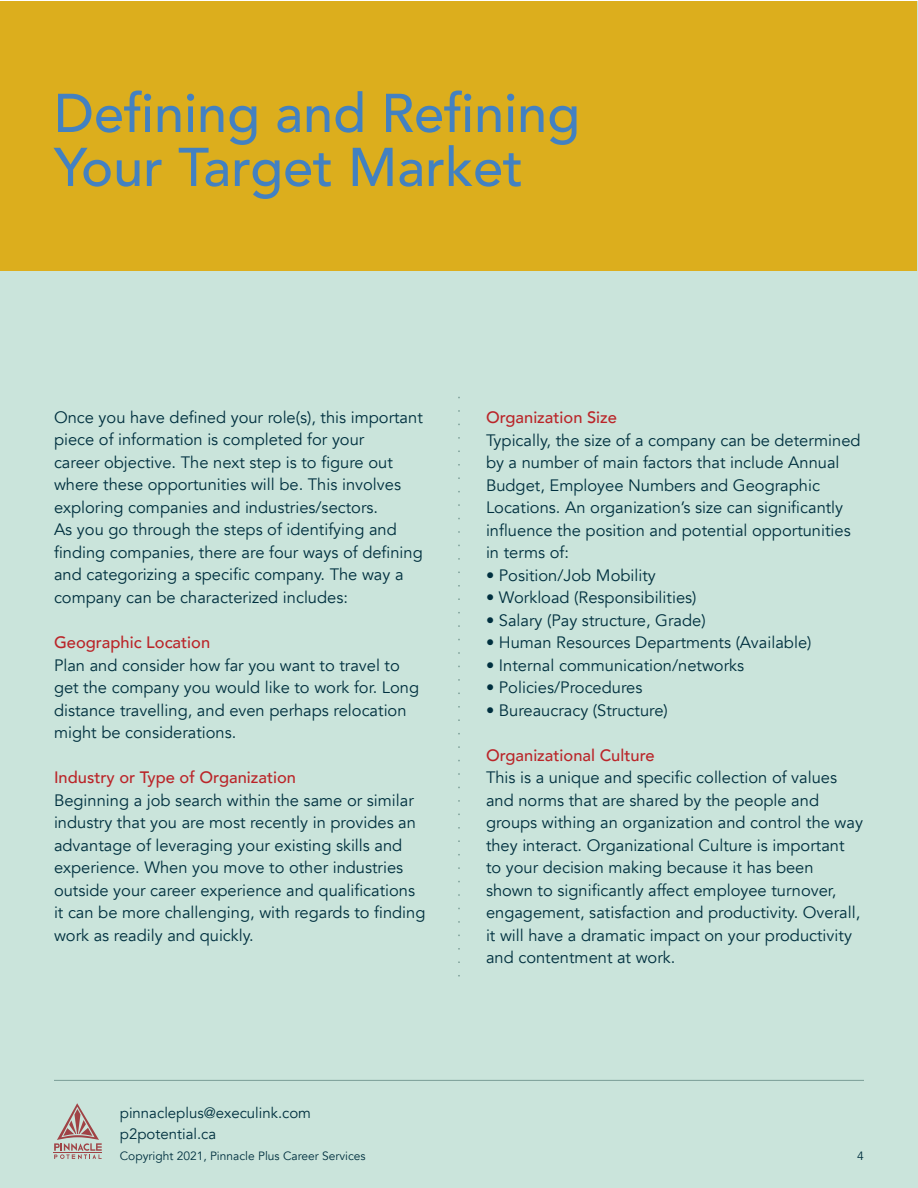
<style>
.page{position:relative;width:918px;height:1188px;background:#fff}
.page>*{position:absolute;margin:0;border:0;box-sizing:border-box;transform-origin:0 0}
.t1{font:500 54px/54px "Avenir";color:#4381c1}
.t2{font:16.5px/22.5px "Avenir";color:#00303f}
.t3{font:500 16.5px "Avenir";color:#ba2529}
.t4{font:15px/21px "Avenir";color:#00303f}
.t5{font:12px "Avenir";color:#00303f}
</style>
<div class="page">
<div style="left:0;top:1px;width:918px;height:1187px;background:#cae4db"></div>
<svg style="left:54px;top:1103px;width:48px;height:56px"></svg>
<hr style="left:54px;top:1080px;width:810px;height:1px;background:#7a9d96">
<div style="left:1px;top:1px;width:916px;height:270px;background:#dcae1d"></div>
<svg style="left:458px;top:397px;width:2px;height:579px"></svg>
<h1 class="t1" style="left:54px;top:83px;width:528px">Defining and Refining<br>Your Target Market</h1>
<p class="t2" style="left:54px;top:406px;width:370px">Once you have defined your role(s), this important piece of information is completed for your<br>career objective. The next step is to figure out where these opportunities will be. This involves exploring companies and industries/sectors.<br>As you go through the steps of identifying and finding companies, there are four ways of defining and categorizing a specific company. The way a company can be characterized includes:</p>
<p class="t3" style="left:54px;top:628px;width:158px">Geographic Location</p>
<p class="t2" style="left:54px;top:654px;width:367px">Plan and consider how far you want to travel to get the company you would like to work for. Long distance travelling, and even perhaps relocation might be considerations.</p>
<p class="t3" style="left:54px;top:763px;width:244px">Industry or Type of Organization</p>
<p class="t2" style="left:54px;top:789px;width:373px">Beginning a job search within the same or similar industry that you are most recently in provides an advantage of leveraging your existing skills and experience. When you move to other industries outside your career experience and qualifications it can be more challenging, with regards to finding work as readily and quickly.</p>
<p class="t4" style="left:120px;top:1103px;width:193px">pinnacleplus@execulink.com p2potential.ca</p>
<p class="t5" style="left:120px;top:1149px;width:247px">Copyright 2021, Pinnacle Plus Career Services</p>
<p class="t3" style="left:486px;top:403px;width:133px">Organization Size</p>
<p class="t2" style="left:486px;top:429px;width:376px">Typically, the size of a company can be determined by a number of main factors that include Annual Budget, Employee Numbers and Geographic Locations. An organization’s size can significantly influence the position and potential opportunities in terms of:</p>
<p class="t2" style="left:486px;top:564px;width:171px">• Position/Job Mobility</p>
<p class="t2" style="left:486px;top:586px;width:212px">• Workload (Responsibilities)</p>
<p class="t2" style="left:486px;top:609px;width:221px">• Salary (Pay structure, Grade)</p>
<p class="t2" style="left:486px;top:631px;width:327px">• Human Resources Departments (Available)</p>
<p class="t2" style="left:486px;top:654px;width:260px">• Internal communication/networks</p>
<p class="t2" style="left:486px;top:676px;width:158px">• Policies/Procedures</p>
<p class="t2" style="left:486px;top:699px;width:183px">• Bureaucracy (Structure)</p>
<p class="t3" style="left:486px;top:741px;width:170px">Organizational Culture</p>
<p class="t2" style="left:486px;top:767px;width:379px">This is a unique and specific collection of values and norms that are shared by the people and groups withing an organization and control the way they interact. Organizational Culture is important to your decision making because it has been shown to significantly affect employee turnover, engagement, satisfaction and productivity. Overall, it will have a dramatic impact on your productivity and contentment at work.</p>
<p class="t5" style="left:857px;top:1149px;width:8px">4</p>
</div>
